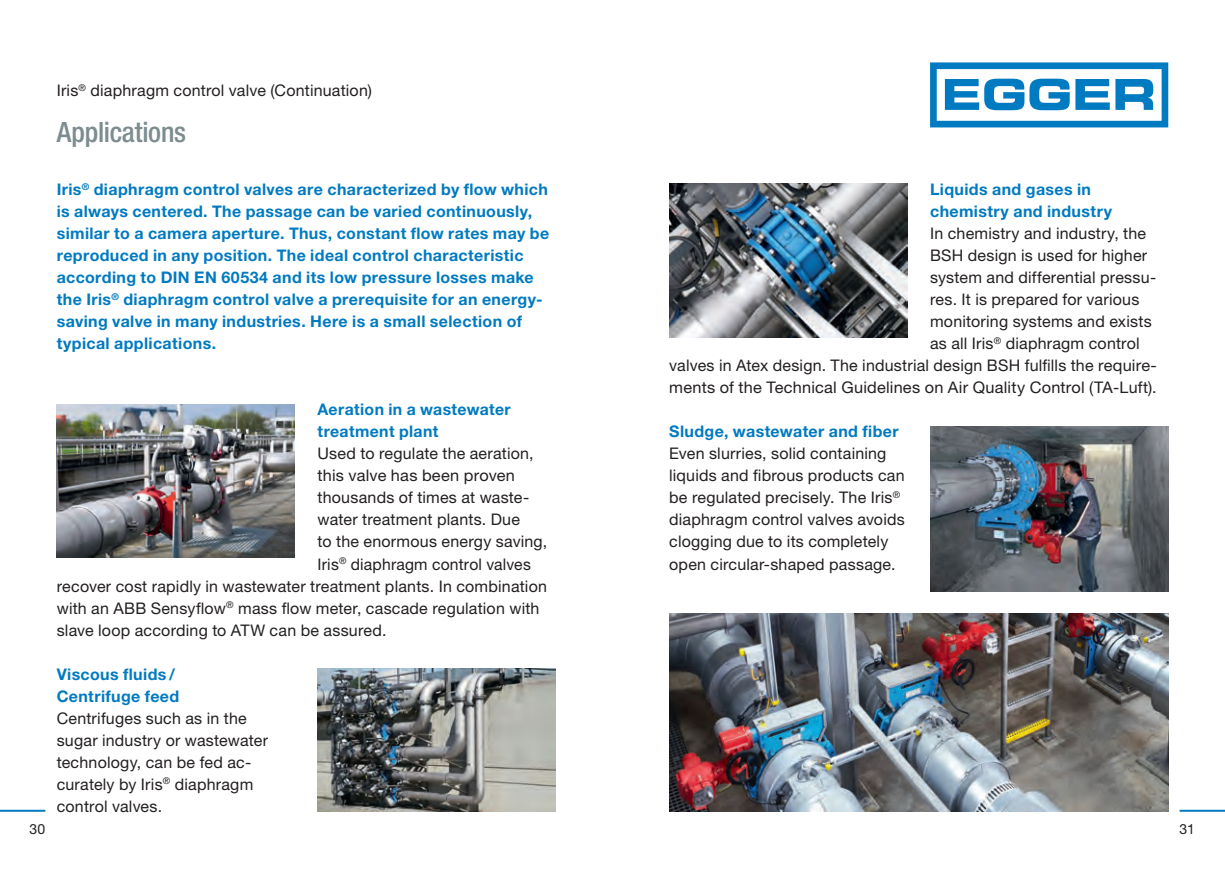
<style>
.page{position:relative;width:1225px;height:874px;background:#fff}
.page>*{position:absolute;margin:0;border:0;box-sizing:border-box;transform-origin:0 0}
.t1{font:500 condensed 28px "Helvetica Neue";letter-spacing:-.01em;color:#7c8c8f}
.t2{font:16px/22px "Helvetica Neue";letter-spacing:.015em;color:#231f20}
.t3{font:700 16px/22px "Helvetica Neue";letter-spacing:.025em;color:#007ac0}
.t4{font:14px "Helvetica Neue";color:#231f20}
</style>
<div class="page">
<svg style="left:930px;top:62px;width:238px;height:65px"></svg>
<hr style="left:0;top:809px;width:45px;height:2px;background:#007ac0">
<hr style="left:1179px;top:809px;width:46px;height:2px;background:#007ac0">
<img style="left:930px;top:426px;width:238px;height:165px">
<img style="left:57px;top:404px;width:238px;height:153px">
<img style="left:317px;top:668px;width:239px;height:143px">
<img style="left:669px;top:613px;width:499px;height:198px">
<img style="left:669px;top:184px;width:238px;height:154px">
<p class="t2" style="left:57px;top:79px;width:317px">Iris<sup>®</sup> diaphragm control valve (Continuation)</p>
<h1 class="t1" style="left:57px;top:115px;width:131px">Applications</h1>
<p class="t3" style="left:57px;top:178px;width:494px">Iris<sup>®</sup> diaphragm control valves are characterized by flow which is always centered. The passage can be varied continuously, similar to a camera aperture. Thus, constant flow rates may be reproduced in any position. The ideal control characteristic according to DIN EN 60534 and its low pressure losses make the Iris<sup>®</sup> diaphragm control valve a prerequisite for an energy&shy;saving valve in many industries. Here is a small selection of typical applications.</p>
<p class="t3" style="left:317px;top:398px;width:195px">Aeration in a wastewater treatment plant</p>
<p class="t2" style="left:317px;top:442px;width:217px">Used to regulate the aeration,</p>
<p class="t2" style="left:317px;top:464px;width:199px">this valve has been proven</p>
<p class="t2" style="left:317px;top:486px;width:212px">thousands of times at waste-</p>
<p class="t2" style="left:317px;top:508px;width:204px">water treatment plants. Due</p>
<p class="t2" style="left:317px;top:530px;width:231px">to the enormous energy saving,</p>
<p class="t2" style="left:317px;top:552px;width:215px">Iris<sup>®</sup> diaphragm control valves</p>
<p class="t2" style="left:57px;top:574px;width:492px">recover cost rapidly in wastewater treatment plants. In combination</p>
<p class="t2" style="left:57px;top:596px;width:484px">with an ABB Sensyflow<sup>®</sup> mass flow meter, cascade regulation with</p>
<p class="t2" style="left:57px;top:618px;width:331px">slave loop according to ATW can be assured.</p>
<p class="t3" style="left:57px;top:662px;width:124px">Viscous fluids /<br>Centrifuge feed</p>
<p class="t2" style="left:57px;top:706px;width:213px">Centrifuges such as in the sugar industry or wastewater technology, can be fed ac&shy;curately by Iris<sup>®</sup> diaphragm control valves.</p>
<p class="t3" style="left:930px;top:178px;width:183px">Liquids and gases in chemistry and industry</p>
<p class="t2" style="left:930px;top:222px;width:217px">In chemistry and industry, the</p>
<p class="t2" style="left:930px;top:244px;width:219px">BSH design is used for higher</p>
<p class="t2" style="left:930px;top:266px;width:228px">system and differential pressu-</p>
<p class="t2" style="left:930px;top:288px;width:211px">res. It is prepared for various</p>
<p class="t2" style="left:930px;top:310px;width:223px">monitoring systems and exists</p>
<p class="t2" style="left:930px;top:332px;width:211px">as all Iris<sup>®</sup> diaphragm control</p>
<p class="t2" style="left:669px;top:354px;width:489px">valves in Atex design. The industrial design BSH fulfills the require-</p>
<p class="t2" style="left:669px;top:376px;width:489px">ments of the Technical Guidelines on Air Quality Control (TA-Luft).</p>
<p class="t3" style="left:669px;top:420px;width:231px">Sludge, wastewater and fiber</p>
<p class="t2" style="left:669px;top:442px;width:237px">Even slurries, solid containing liquids and fibrous products can be regulated precisely. The Iris<sup>® </sup>diaphragm control valves avoids clogging due to its completely open circular-shaped passage.</p>
<p class="t4" style="left:29px;top:820px;width:17px">30</p>
<p class="t4" style="left:1179px;top:820px;width:17px">31</p>
</div>
